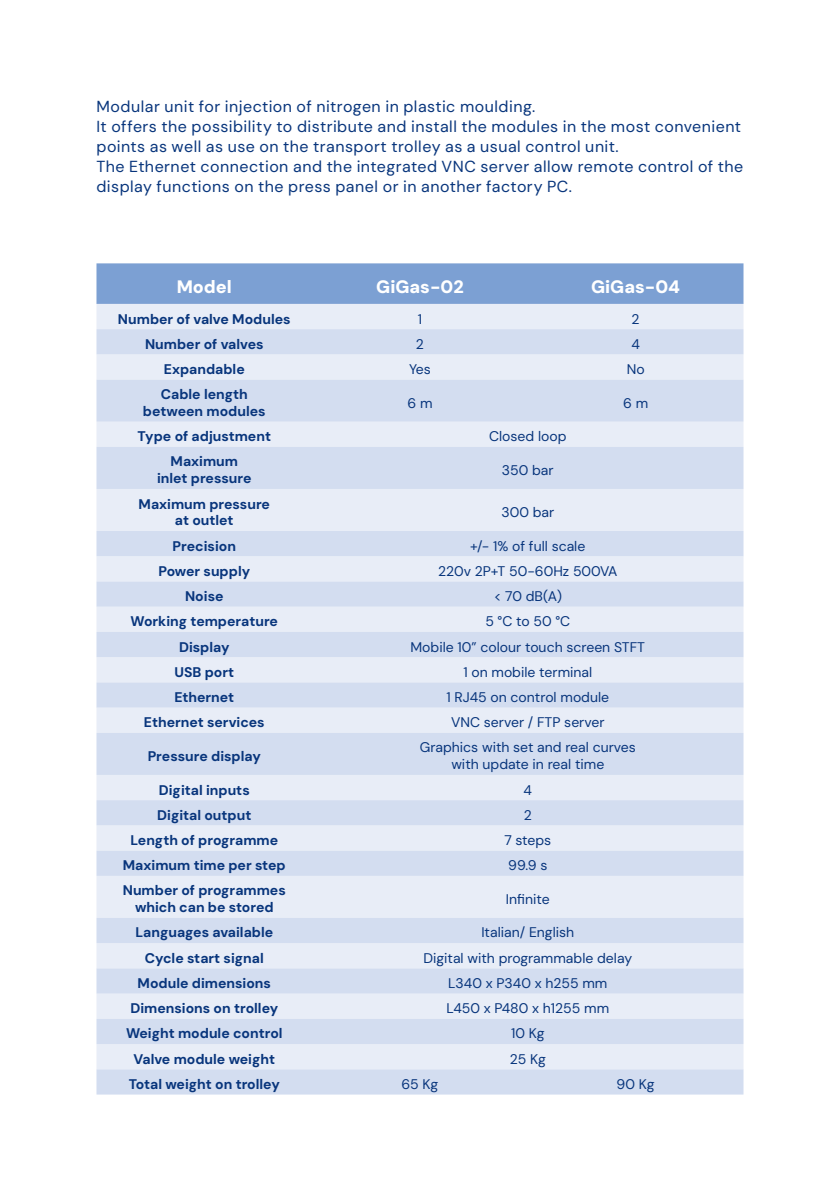
<style>
.page{position:relative;width:840px;height:1191px;background:#fff}
.page>*{position:absolute;margin:0;border:0;box-sizing:border-box;transform-origin:0 0}
.t1{font:900 18px "DM Sans 18 pt";color:#fff}
.t2{font:16px/20px "DM Sans 18 pt";letter-spacing:.03em;color:#08357c}
.t3{font:700 14px/16.8px "DM Sans 18 pt";color:#08357c;text-align:center}
.t4{font:14px "DM Sans 18 pt";color:#08357c}
</style>
<div class="page">
<div style="left:96px;top:263px;width:647px;height:41px;background:#7ca0d3"></div>
<div style="left:96px;top:304px;width:647px;height:25px;background:#e8edf7"></div>
<svg style="left:96px;top:329px;width:647px;height:765px;fill:#d3ddf0"></svg>
<p class="t2" style="left:96px;top:97px;width:440px">Modular unit for injection of nitrogen in plastic moulding.</p>
<p class="t2" style="left:96px;top:117px;width:645px">It offers the possibility to distribute and install the modules in the most convenient points as well as use on the transport trolley as a usual control unit.</p>
<p class="t2" style="left:96px;top:157px;width:648px">The Ethernet connection and the integrated VNC server allow remote control of the display functions on the press panel or in another factory PC.</p>
<p class="t1" style="left:176px;top:275px;width:57px">Model</p>
<p class="t1" style="left:376px;top:275px;width:89px">GiGas-02</p>
<p class="t1" style="left:590px;top:275px;width:90px">GiGas-04</p>
<p class="t3" style="left:118px;top:310px;width:174px">Number of valve Modules</p>
<p class="t4" style="left:417px;top:310px;width:6px">1</p>
<p class="t4" style="left:631px;top:310px;width:10px">2</p>
<p class="t3" style="left:145px;top:335px;width:120px">Number of valves</p>
<p class="t4" style="left:416px;top:335px;width:10px">2</p>
<p class="t4" style="left:631px;top:335px;width:10px">4</p>
<p class="t3" style="left:164px;top:361px;width:82px">Expandable</p>
<p class="t4" style="left:409px;top:360px;width:23px">Yes</p>
<p class="t4" style="left:626px;top:360px;width:19px">No</p>
<p class="t3" style="left:161px;top:386px;width:88px">Cable length</p>
<p class="t3" style="left:143px;top:403px;width:124px">between modules</p>
<p class="t4" style="left:407px;top:394px;width:27px">6 m</p>
<p class="t4" style="left:622px;top:394px;width:27px">6 m</p>
<p class="t3" style="left:137px;top:428px;width:135px">Type of adjustment</p>
<p class="t4" style="left:489px;top:428px;width:79px">Closed loop</p>
<p class="t3" style="left:170px;top:453px;width:69px">Maximum</p>
<p class="t3" style="left:157px;top:470px;width:96px">inlet pressure</p>
<p class="t4" style="left:501px;top:461px;width:53px">350 bar</p>
<p class="t3" style="left:138px;top:495px;width:133px">Maximum pressure</p>
<p class="t3" style="left:175px;top:512px;width:60px">at outlet</p>
<p class="t4" style="left:501px;top:503px;width:54px">300 bar</p>
<p class="t3" style="left:172px;top:537px;width:65px">Precision</p>
<p class="t4" style="left:470px;top:537px;width:117px">+/- 1% of full scale</p>
<p class="t3" style="left:158px;top:562px;width:93px">Power supply</p>
<p class="t4" style="left:438px;top:562px;width:181px">220v 2P+T 50-60Hz 500VA</p>
<p class="t3" style="left:185px;top:588px;width:40px">Noise</p>
<p class="t4" style="left:493px;top:587px;width:70px">&lt; 70 dB(A)</p>
<p class="t3" style="left:130px;top:613px;width:149px">Working temperature</p>
<p class="t4" style="left:485px;top:613px;width:86px">5 °C to 50 °C</p>
<p class="t3" style="left:179px;top:638px;width:52px">Display</p>
<p class="t4" style="left:410px;top:638px;width:236px">Mobile 10” colour touch screen STFT</p>
<p class="t3" style="left:174px;top:663px;width:61px">USB port</p>
<p class="t4" style="left:463px;top:663px;width:130px">1 on mobile terminal</p>
<p class="t3" style="left:174px;top:688px;width:61px">Ethernet</p>
<p class="t4" style="left:446px;top:688px;width:164px">1 RJ45 on control module</p>
<p class="t3" style="left:144px;top:714px;width:122px">Ethernet services</p>
<p class="t4" style="left:451px;top:713px;width:155px">VNC server / FTP server</p>
<p class="t3" style="left:148px;top:747px;width:115px">Pressure display</p>
<p class="t4" style="left:419px;top:739px;width:217px">Graphics with set and real curves</p>
<p class="t4" style="left:451px;top:755px;width:154px">with update in real time</p>
<p class="t3" style="left:159px;top:781px;width:92px">Digital inputs</p>
<p class="t4" style="left:523px;top:781px;width:10px">4</p>
<p class="t3" style="left:157px;top:806px;width:96px">Digital output</p>
<p class="t4" style="left:523px;top:806px;width:10px">2</p>
<p class="t3" style="left:130px;top:831px;width:149px">Length of programme</p>
<p class="t4" style="left:504px;top:831px;width:48px">7 steps</p>
<p class="t3" style="left:123px;top:857px;width:164px">Maximum time per step</p>
<p class="t4" style="left:508px;top:856px;width:41px">99.9 s</p>
<p class="t3" style="left:123px;top:882px;width:164px">Number of programmes which can be stored</p>
<p class="t4" style="left:505px;top:890px;width:45px">Infinite</p>
<p class="t3" style="left:135px;top:924px;width:139px">Languages available</p>
<p class="t4" style="left:481px;top:924px;width:94px">Italian/ English</p>
<p class="t3" style="left:145px;top:949px;width:120px">Cycle start signal</p>
<p class="t4" style="left:423px;top:949px;width:210px">Digital with programmable delay</p>
<p class="t3" style="left:137px;top:974px;width:135px">Module dimensions</p>
<p class="t4" style="left:448px;top:974px;width:160px">L340 x P340 x h255 mm</p>
<p class="t3" style="left:130px;top:1000px;width:149px">Dimensions on trolley</p>
<p class="t4" style="left:446px;top:999px;width:164px">L450 x P480 x h1255 mm</p>
<p class="t3" style="left:126px;top:1025px;width:158px">Weight module control</p>
<p class="t4" style="left:510px;top:1025px;width:35px">10 Kg</p>
<p class="t3" style="left:133px;top:1050px;width:143px">Valve module weight</p>
<p class="t4" style="left:509px;top:1050px;width:38px">25 Kg</p>
<p class="t3" style="left:129px;top:1075px;width:152px">Total weight on trolley</p>
<p class="t4" style="left:401px;top:1075px;width:38px">65 Kg</p>
<p class="t4" style="left:616px;top:1075px;width:40px">90 Kg</p>
</div>
